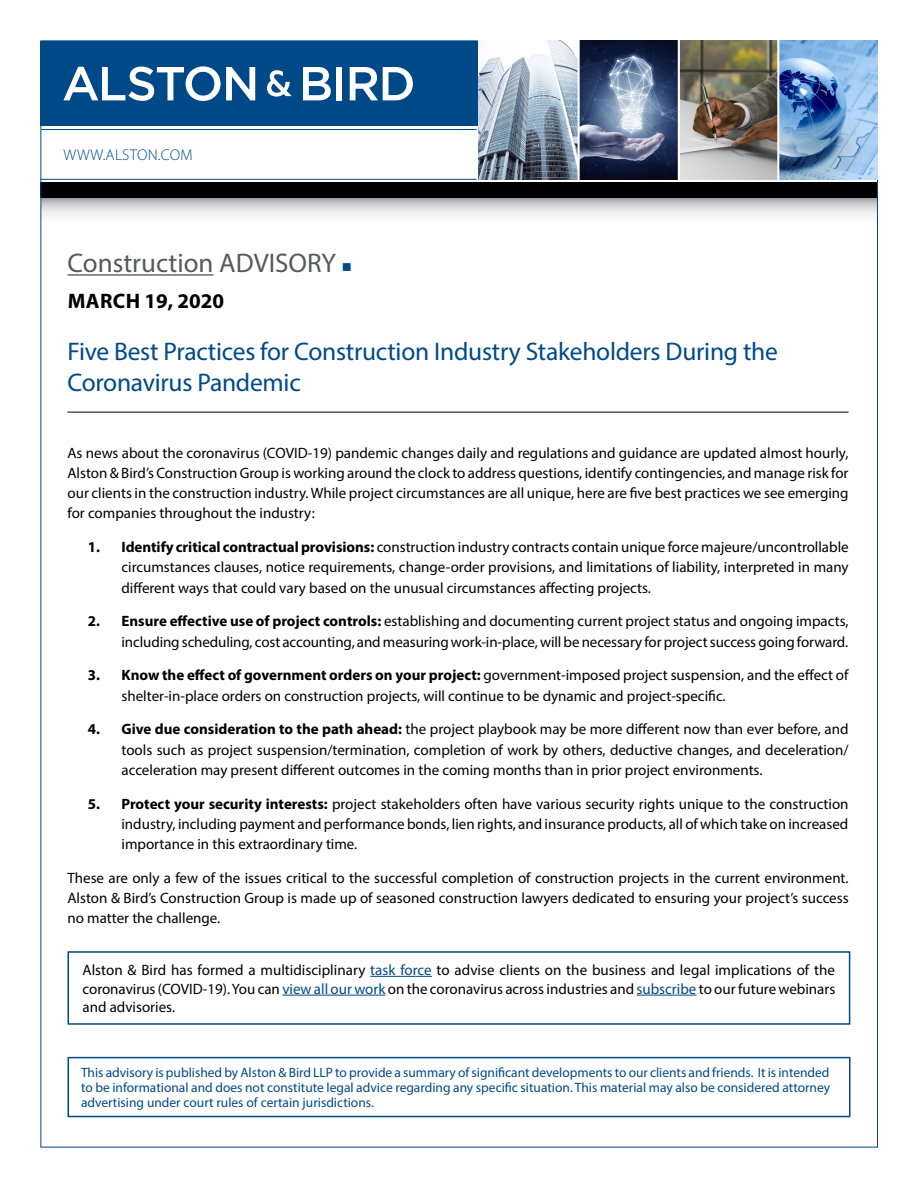
<style>
.page{position:relative;width:918px;height:1188px;background:#fff}
.page>*{position:absolute;margin:0;border:0;box-sizing:border-box;transform-origin:0 0}
.t1{font:27px "Myriad Pro";color:#58595b}
.t2{font:25.5px/31.5px "Myriad Pro";letter-spacing:-.01em;color:#004988}
.t3{font:700 21px "Myriad Pro";letter-spacing:.01em;color:#000}
.t4{font:300 15.6px "Myriad Pro";letter-spacing:.02em;color:#004988}
.t5{font:15px/20.2px "Myriad Pro";color:#000;text-align:justify}
.t6{font:13.5px/15px "Myriad Pro";color:#004988;text-align:justify}
.s1{color:#004988}
.s2{font-weight:700}
</style>
<div class="page">
<svg style="left:42px;top:198px;width:834px;height:18px"></svg>
<hr style="left:41px;top:129px;width:436px;height:1px;background:#004988">
<hr style="left:40px;top:179px;width:437px;height:1px;background:#004988">
<div style="left:40px;top:182px;width:838px;height:16px;background:#000"></div>
<div style="left:40px;top:41px;width:836px;height:85px;background:#004988"></div>
<img style="left:479px;top:40px;width:399px;height:140px">
<hr style="left:578px;top:39px;width:2px;height:142px;background:#fff">
<hr style="left:678px;top:39px;width:2px;height:142px;background:#fff">
<hr style="left:777px;top:39px;width:2px;height:142px;background:#fff">
<svg style="left:63px;top:66px;width:192px;height:35px"></svg>
<svg style="left:267px;top:70px;width:25px;height:27px"></svg>
<svg style="left:303px;top:67px;width:28px;height:33px"></svg>
<div style="left:336px;top:67px;width:6px;height:33px;background:#fff"></div>
<svg style="left:350px;top:67px;width:63px;height:33px"></svg>
<div style="left:68px;top:1057px;width:782px;height:60px;border:2px solid #004988"></div>
<hr style="left:68px;top:274px;width:146px;height:2px;background:#58595b">
<hr style="left:68px;top:412px;width:781px;height:1px;background:#000">
<hr style="left:370px;top:976px;width:62px;height:1px;background:#004988">
<hr style="left:282px;top:995px;width:103px;height:1px;background:#004988">
<hr style="left:637px;top:995px;width:59px;height:1px;background:#004988">
<div style="left:68px;top:951px;width:782px;height:74px;border:2px solid #004b87"></div>
<p class="t4" style="left:64px;top:145px;width:131px">WWW.ALSTON.COM</p>
<h1 class="t1" style="left:68px;top:247px;width:286px">Construction ADVISORY <span class="s1">■</span></h1>
<h3 class="t3" style="left:68px;top:287px;width:158px">MARCH 19, 2020</h3>
<h2 class="t2" style="left:68px;top:335px;width:712px">Five Best Practices for Construction Industry Stakeholders During the<br>Coronavirus Pandemic</h2>
<p class="t5" style="left:68px;top:442px;width:783px">As news about the coronavirus (COVID-19) pandemic changes daily and regulations and guidance are updated almost hourly, Alston &amp; Bird’s Construction Group is working around the clock to address questions, identify contingencies, and manage risk for our clients in the construction industry. While project circumstances are all unique, here are five best practices we see emerging for companies throughout the industry:</p>
<p class="t5" style="left:122px;top:537px;width:729px;text-indent:-34px"><span class="s2">1. Identify critical contractual provisions:</span> construction industry contracts contain unique force majeure/uncontrollable circumstances clauses, notice requirements, change-order provisions, and limitations of liability, interpreted in many different ways that could vary based on the unusual circumstances affecting projects.</p>
<p class="t5" style="left:88px;top:611px;width:762px;text-align:right"><span class="s2">2. Ensure effective use of project controls:</span> establishing and documenting current project status and ongoing impacts, including scheduling, cost accounting, and measuring work-in-place, will be necessary for project success going forward.</p>
<p class="t5" style="left:122px;top:665px;width:729px;text-indent:-34px"><span class="s2">3. Know the effect of government orders on your project:</span> government-imposed project suspension, and the effect of shelter-in-place orders on construction projects, will continue to be dynamic and project-specific.</p>
<p class="t5" style="left:122px;top:719px;width:729px;text-indent:-34px"><span class="s2">4. Give due consideration to the path ahead:</span> the project playbook may be more different now than ever before, and tools such as project suspension/termination, completion of work by others, deductive changes, and deceleration/ acceleration may present different outcomes in the coming months than in prior project environments.</p>
<p class="t5" style="left:122px;top:793px;width:729px;text-indent:-34px"><span class="s2">5. Protect your security interests:</span> project stakeholders often have various security rights unique to the construction industry, including payment and performance bonds, lien rights, and insurance products, all of which take on increased importance in this extraordinary time.</p>
<p class="t5" style="left:68px;top:868px;width:783px">These are only a few of the issues critical to the successful completion of construction projects in the current environment.<br>Alston &amp; Bird’s Construction Group is made up of seasoned construction lawyers dedicated to ensuring your project’s success no matter the challenge.</p>
<p class="t5" style="left:82px;top:960px;width:754px;line-height:18.8px">Alston &amp; Bird has formed a multidisciplinary <span class="s1">task force</span> to advise clients on the business and legal implications of the coronavirus (COVID-19). You can <span class="s1">view all our work</span> on the coronavirus across industries and <span class="s1">subscribe</span> to our future webinars and advisories.</p>
<p class="t6" style="left:81px;top:1064px;width:751px">This advisory is published by Alston &amp; Bird LLP to provide a summary of significant developments to our clients and friends. It is intended to be informational and does not constitute legal advice regarding any specific situation. This material may also be considered attorney advertising under court rules of certain jurisdictions.</p>
</div>
